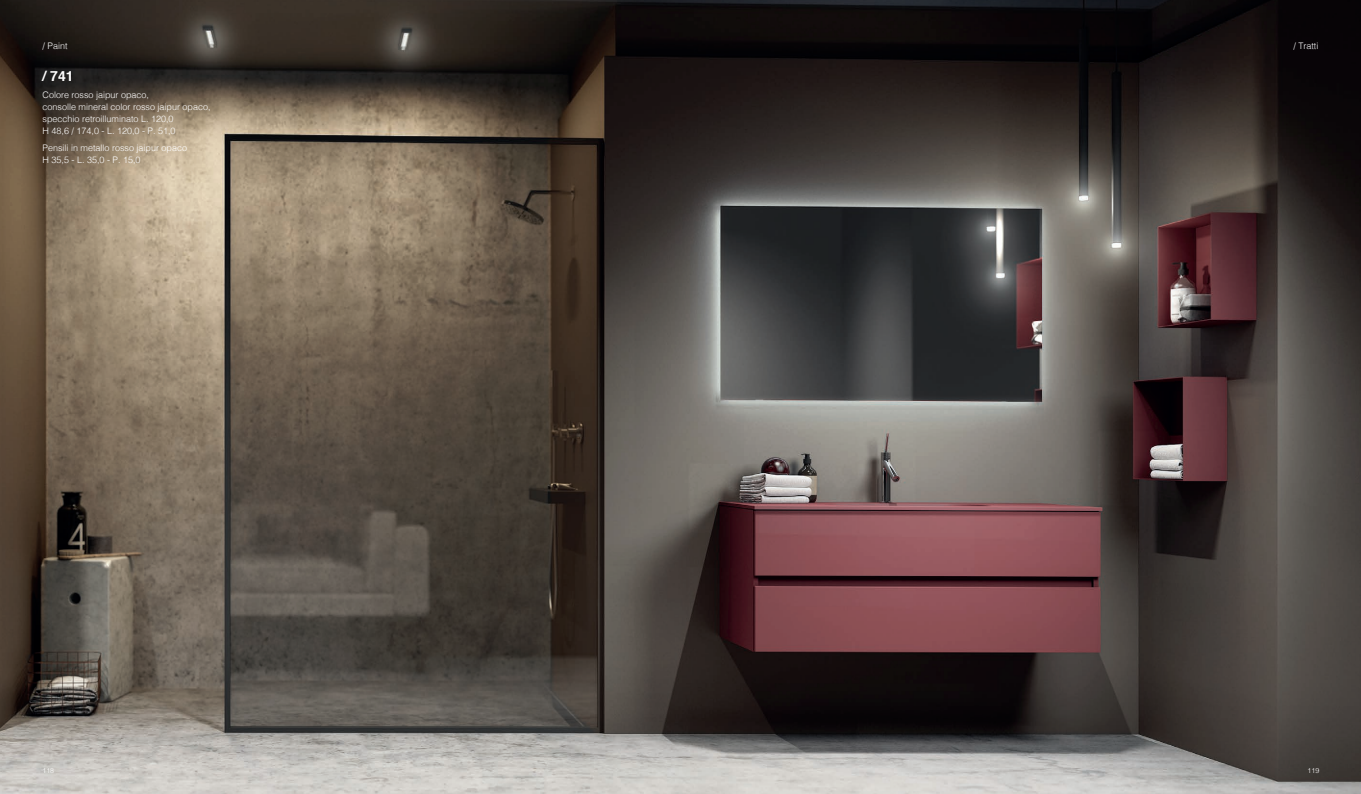
<style>
.page{position:relative;width:1361px;height:794px;background:#fff}
.page>*{position:absolute;margin:0;border:0;box-sizing:border-box;transform-origin:0 0}
.t1{font:700 14px "Helvetica";color:#fff}
.t2{font:300 9px/12px "Helvetica";color:#fff}
.t3{font:300 7px "Helvetica";color:#fff}
</style>
<div class="page">
<img style="left:0;top:0;width:1361px;height:794px">
<p class="t2" style="left:43px;top:39px;width:27px">/ Paint</p>
<p class="t2" style="left:1293px;top:39px;width:27px">/ Tratti</p>
<h1 class="t1" style="left:43px;top:65px;width:33px">/ 741</h1>
<p class="t2" style="left:43px;top:89px;width:170px">Colore rosso jaipur opaco,<br>consolle mineral color rosso jaipur opaco, specchio retroilluminato L. 120,0<br>H 48,6 / 174,0 - L. 120,0 - P. 51,0</p>
<p class="t2" style="left:43px;top:142px;width:146px">Pensili in metallo rosso jaipur opaco<br>H 35,5 - L. 35,0 - P. 15,0</p>
<p class="t3" style="left:43px;top:764px;width:13px">118</p>
<p class="t3" style="left:1307px;top:764px;width:13px">119</p>
</div>
